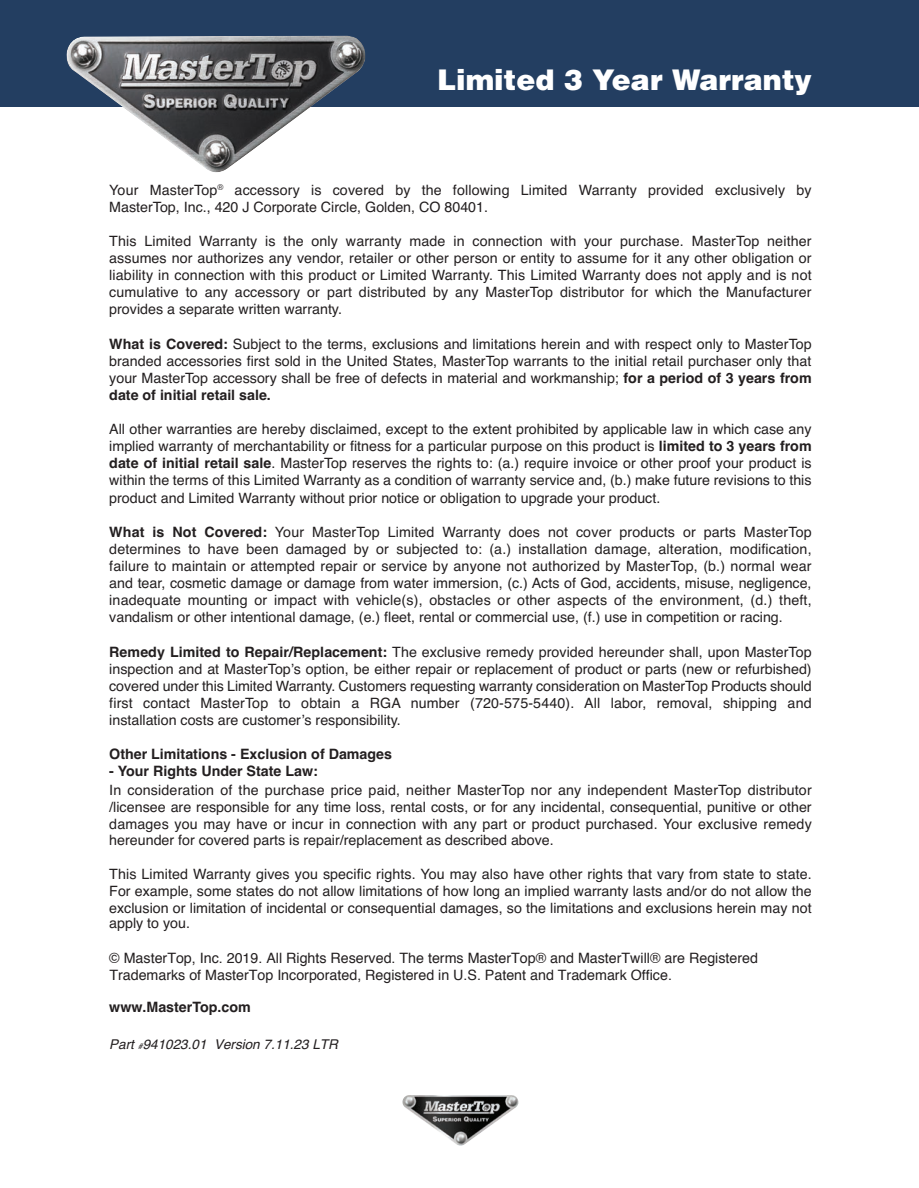
<style>
.page{position:relative;width:919px;height:1188px;background:#fff}
.page>*{position:absolute;margin:0;border:0;box-sizing:border-box;transform-origin:0 0}
.t1{font:900 28.5px "Helvetica";color:#fff}
.t2{font:14.25px/17.1px "Helvetica";color:#231f20;text-align:justify}
.t3{font:700 14.25px "Helvetica";color:#231f20}
.t4{font:italic 13.5px "Helvetica";color:#231f20}
.s1{font-weight:700}
.s2{font-size:8.1px}
</style>
<div class="page">
<div style="left:0;top:0;width:918px;height:106px;background:#233e61"></div>
<img style="left:66px;top:36px;width:299px;height:136px">
<img style="left:402px;top:1095px;width:116px;height:50px">
<h1 class="t1" style="left:437px;top:61px;width:376px">Limited 3 Year Warranty</h1>
<p class="t2" style="left:109px;top:181px;width:703px">Your MasterTop<sup>®</sup> accessory is covered by the following Limited Warranty provided exclusively by<br>MasterTop, Inc., 420 J Corporate Circle, Golden, CO 80401.</p>
<p class="t2" style="left:109px;top:232px;width:704px">This Limited Warranty is the only warranty made in connection with your purchase. MasterTop neither assumes nor authorizes any vendor, retailer or other person or entity to assume for it any other obligation or liability in connection with this product or Limited Warranty. This Limited Warranty does not apply and is not cumulative to any accessory or part distributed by any MasterTop distributor for which the Manufacturer provides a separate written warranty.</p>
<p class="t2" style="left:109px;top:335px;width:704px"><span class="s1">What is Covered:</span> Subject to the terms, exclusions and limitations herein and with respect only to MasterTop branded accessories first sold in the United States, MasterTop warrants to the initial retail purchaser only that your MasterTop accessory shall be free of defects in material and workmanship; <span class="s1">for a period of 3 years from date of initial retail sale.</span></p>
<p class="t2" style="left:109px;top:421px;width:704px">All other warranties are hereby disclaimed, except to the extent prohibited by applicable law in which case any implied warranty of merchantability or fitness for a particular purpose on this product is <span class="s1">limited to 3 years from date of initial retail sale</span>. MasterTop reserves the rights to: (a.) require invoice or other proof your product is within the terms of this Limited Warranty as a condition of warranty service and, (b.) make future revisions to this product and Limited Warranty without prior notice or obligation to upgrade your product.</p>
<p class="t2" style="left:109px;top:523px;width:704px"><span class="s1">What is Not Covered:</span> Your MasterTop Limited Warranty does not cover products or parts MasterTop determines to have been damaged by or subjected to: (a.) installation damage, alteration, modification, failure to maintain or attempted repair or service by anyone not authorized by MasterTop, (b.) normal wear and tear, cosmetic damage or damage from water immersion, (c.) Acts of God, accidents, misuse, negligence, inadequate mounting or impact with vehicle(s), obstacles or other aspects of the environment, (d.) theft, vandalism or other intentional damage, (e.) fleet, rental or commercial use, (f.) use in competition or racing.</p>
<p class="t2" style="left:109px;top:643px;width:704px"><span class="s1">Remedy Limited to Repair/Replacement:</span> The exclusive remedy provided hereunder shall, upon MasterTop inspection and at MasterTop’s option, be either repair or replacement of product or parts (new or refurbished) covered under this Limited Warranty. Customers requesting warranty consideration on MasterTop Products should first contact MasterTop to obtain a RGA number (720-575-5440). All labor, removal, shipping and installation costs are customer’s responsibility.</p>
<p class="t3" style="left:109px;top:746px;width:284px">Other Limitations - Exclusion of Damages</p>
<p class="t3" style="left:109px;top:763px;width:210px">- Your Rights Under State Law:</p>
<p class="t2" style="left:109px;top:782px;width:704px">In consideration of the purchase price paid, neither MasterTop nor any independent MasterTop distributor /licensee are responsible for any time loss, rental costs, or for any incidental, consequential, punitive or other damages you may have or incur in connection with any part or product purchased. Your exclusive remedy</p>
<p class="t2" style="left:109px;top:831px;width:446px">hereunder for covered parts is repair/replacement as described above.</p>
<p class="t2" style="left:109px;top:865px;width:704px">This Limited Warranty gives you specific rights. You may also have other rights that vary from state to state.<br>For example, some states do not allow limitations of how long an implied warranty lasts and/or do not allow the exclusion or limitation of incidental or consequential damages, so the limitations and exclusions herein may not</p>
<p class="t2" style="left:109px;top:915px;width:82px">apply to you.</p>
<p class="t2" style="left:109px;top:949px;width:650px">© MasterTop, Inc. 2019. All Rights Reserved. The terms MasterTop® and MasterTwill® are Registered<br>Trademarks of MasterTop Incorporated, Registered in U.S. Patent and Trademark Office.</p>
<p class="t3" style="left:109px;top:998px;width:143px">www.MasterTop.com</p>
<p class="t4" style="left:109px;top:1036px;width:230px">Part <span class="s2">#</span>941023.01 Version 7.11.23 LTR</p>
</div>
